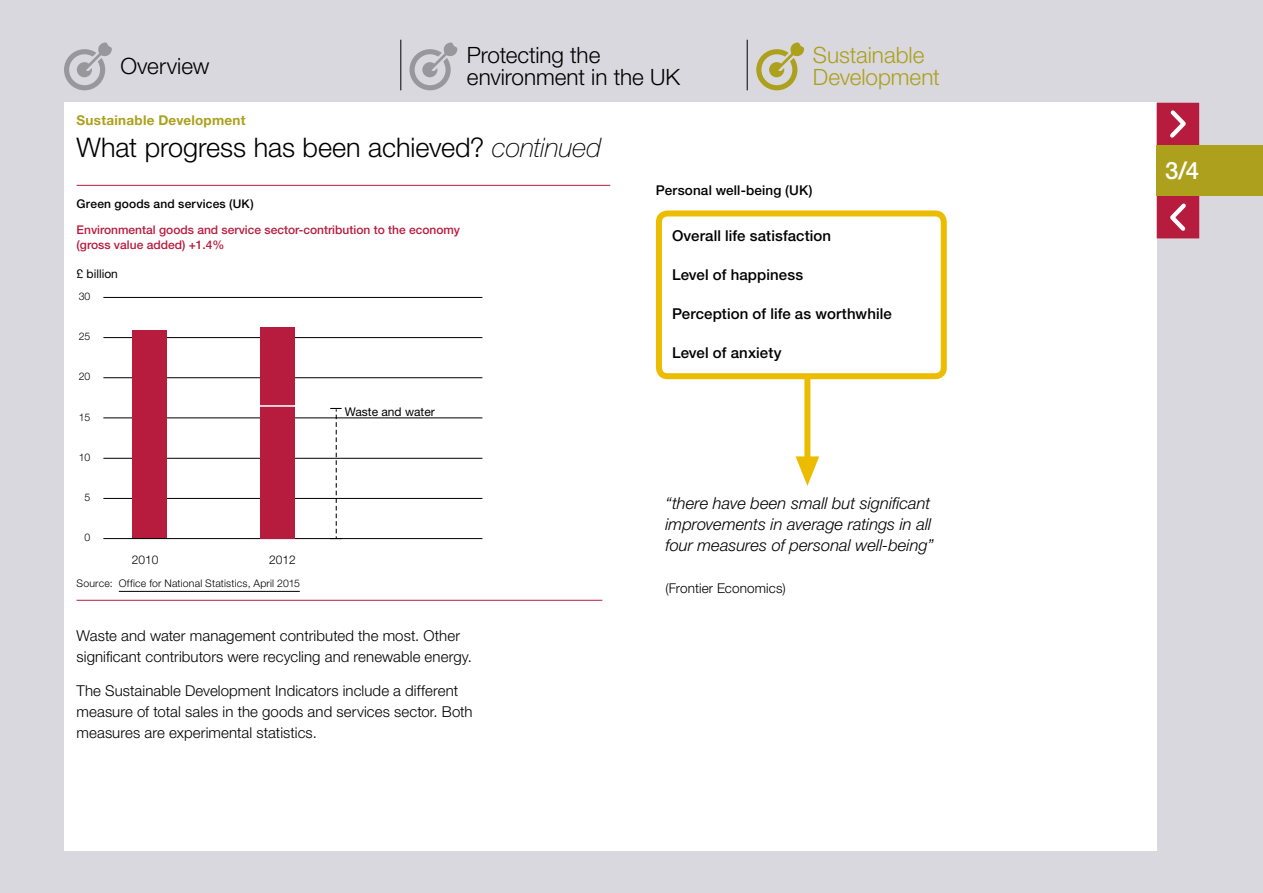
<style>
.page{position:relative;width:1263px;height:893px;background:#d9d8df}
.page>*{position:absolute;margin:0;border:0;box-sizing:border-box;transform-origin:0 0}
.t1{font:300 27px "Helvetica Neue LT Std";letter-spacing:-.005em;color:#000}
.t2{font:500 24px "Helvetica Neue LT Std";color:#fff}
.t3{font:300 22.5px/22.5px "Helvetica Neue LT Std";letter-spacing:-.005em;color:#000}
.t4{font:300 22.5px/22.5px "Helvetica Neue LT Std";letter-spacing:-.005em;color:#aca01c}
.t5{font:italic 300 16.5px/21px "Helvetica Neue LT Std";color:#000}
.t6{font:300 15px/21px "Helvetica Neue LT Std";letter-spacing:.005em;color:#000}
.t7{font:500 15px "Helvetica Neue LT Std";letter-spacing:.005em;color:#000}
.t8{font:700 13.5px "Helvetica Neue LT Std";letter-spacing:.02em;color:#aca01c}
.t9{font:500 13.5px "Helvetica Neue LT Std";letter-spacing:.015em;color:#000}
.t10{font:300 13.5px "Helvetica Neue LT Std";letter-spacing:.01em;color:#000}
.t11{font:500 12px/15px "Helvetica Neue LT Std";color:#b71c3e}
.t12{font:500 12px "Helvetica Neue LT Std";letter-spacing:.015em;color:#000}
.t13{font:12px "Helvetica Neue LT Std";color:#000}
.t14{font:300 12px "Helvetica Neue LT Std";color:#000}
.t15{font:300 10.5px "Helvetica Neue LT Std";letter-spacing:.02em;color:#000}
.s1{font-weight:100;font-style:italic}
</style>
<div class="page">
<hr style="left:401px;top:40px;width:1px;height:50px;background:#000">
<hr style="left:747px;top:40px;width:1px;height:50px;background:#000">
<svg style="left:64px;top:42px;width:48px;height:48px"></svg>
<svg style="left:409px;top:42px;width:49px;height:48px"></svg>
<svg style="left:756px;top:42px;width:48px;height:48px"></svg>
<div style="left:64px;top:103px;width:1093px;height:748px;background:#fff"></div>
<div style="left:1157px;top:103px;width:42px;height:42px;background:#b71c3e"></div>
<svg style="left:1170px;top:110px;width:16px;height:28px"></svg>
<div style="left:1157px;top:196px;width:42px;height:42px;background:#b71c3e"></div>
<svg style="left:1170px;top:203px;width:16px;height:28px"></svg>
<div style="left:1157px;top:145px;width:106px;height:51px;background:#aca01c"></div>
<hr style="left:103px;top:297px;width:379px;height:1px;background:#000">
<hr style="left:103px;top:337px;width:379px;height:1px;background:#000">
<hr style="left:103px;top:377px;width:379px;height:1px;background:#000">
<hr style="left:103px;top:418px;width:379px;height:1px;background:#000">
<hr style="left:103px;top:458px;width:379px;height:1px;background:#000">
<hr style="left:103px;top:498px;width:379px;height:1px;background:#000">
<div style="left:132px;top:330px;width:34px;height:209px;background:#b71c3e"></div>
<hr style="left:103px;top:538px;width:379px;height:1px;background:#000">
<div style="left:260px;top:406px;width:34px;height:133px;background:#b71c3e"></div>
<div style="left:260px;top:327px;width:34px;height:79px;background:#b71c3e"></div>
<hr style="left:250px;top:405px;width:65px;height:2px;background:#fff">
<hr style="left:77px;top:185px;width:533px;height:1px;background:#b71c3e">
<svg style="left:330px;top:408px;width:12px;height:130px"></svg>
<hr style="left:119px;top:591px;width:181px;height:1px;background:#000">
<hr style="left:77px;top:600px;width:525px;height:1px;background:#b71c3e">
<svg style="left:795px;top:456px;width:24px;height:30px"></svg>
<div style="left:804px;top:363px;width:6px;height:96px;background:#ebbc00"></div>
<div style="left:659px;top:213px;width:285px;height:163px;background:#fff;border-radius:9px"></div>
<div style="left:656px;top:210px;width:291px;height:169px;border:6px solid #ebbc00;border-radius:9px"></div>
<h3 class="t3" style="left:120px;top:54px;width:91px">Overview</h3>
<h3 class="t3" style="left:467px;top:43px;width:215px">Protecting the environment in the UK</h3>
<p class="t8" style="left:77px;top:112px;width:171px">Sustainable Development</p>
<h1 class="t1" style="left:77px;top:131px;width:527px">What progress has been achieved? <span class="s1">continued</span></h1>
<h3 class="t4" style="left:813px;top:43px;width:128px">Sustainable<br>Development</h3>
<p class="t12" style="left:77px;top:197px;width:179px">Green goods and services (UK)</p>
<p class="t11" style="left:77px;top:222px;width:385px">Environmental goods and service sector-contribution to the economy (gross value added) +1.4%</p>
<p class="t13" style="left:77px;top:267px;width:43px">£ billion</p>
<p class="t15" style="left:79px;top:290px;width:13px">30</p>
<p class="t15" style="left:79px;top:330px;width:13px">25</p>
<p class="t15" style="left:79px;top:370px;width:13px">20</p>
<p class="t15" style="left:79px;top:410px;width:13px">15</p>
<p class="t15" style="left:79px;top:451px;width:13px">10</p>
<p class="t15" style="left:85px;top:491px;width:7px">5</p>
<p class="t15" style="left:85px;top:531px;width:7px">0</p>
<p class="t14" style="left:269px;top:552px;width:28px">2012</p>
<p class="t15" style="left:119px;top:577px;width:183px">Office for National Statistics, April 2015</p>
<p class="t14" style="left:132px;top:552px;width:28px">2010</p>
<p class="t15" style="left:77px;top:577px;width:37px">Source:</p>
<p class="t13" style="left:345px;top:405px;width:91px">Waste and water</p>
<p class="t6" style="left:77px;top:625px;width:397px">Waste and water management contributed the most. Other significant contributors were recycling and renewable energy.</p>
<p class="t6" style="left:77px;top:679px;width:398px">The Sustainable Development Indicators include a different measure of total sales in the goods and services sector. Both measures are experimental statistics.</p>
<p class="t9" style="left:656px;top:182px;width:158px">Personal well-being (UK)</p>
<p class="t7" style="left:672px;top:227px;width:161px">Overall life satisfaction</p>
<p class="t7" style="left:672px;top:266px;width:133px">Level of happiness</p>
<p class="t7" style="left:672px;top:304px;width:221px">Perception of life as worthwhile</p>
<p class="t7" style="left:672px;top:343px;width:111px">Level of anxiety</p>
<p class="t5" style="left:665px;top:492px;width:270px">“there have been small but significant improvements in average ratings in all four measures of personal well-being”</p>
<p class="t10" style="left:665px;top:580px;width:122px">(Frontier Economics)</p>
<h2 class="t2" style="left:1165px;top:156px;width:35px">3/4</h2>
</div>
